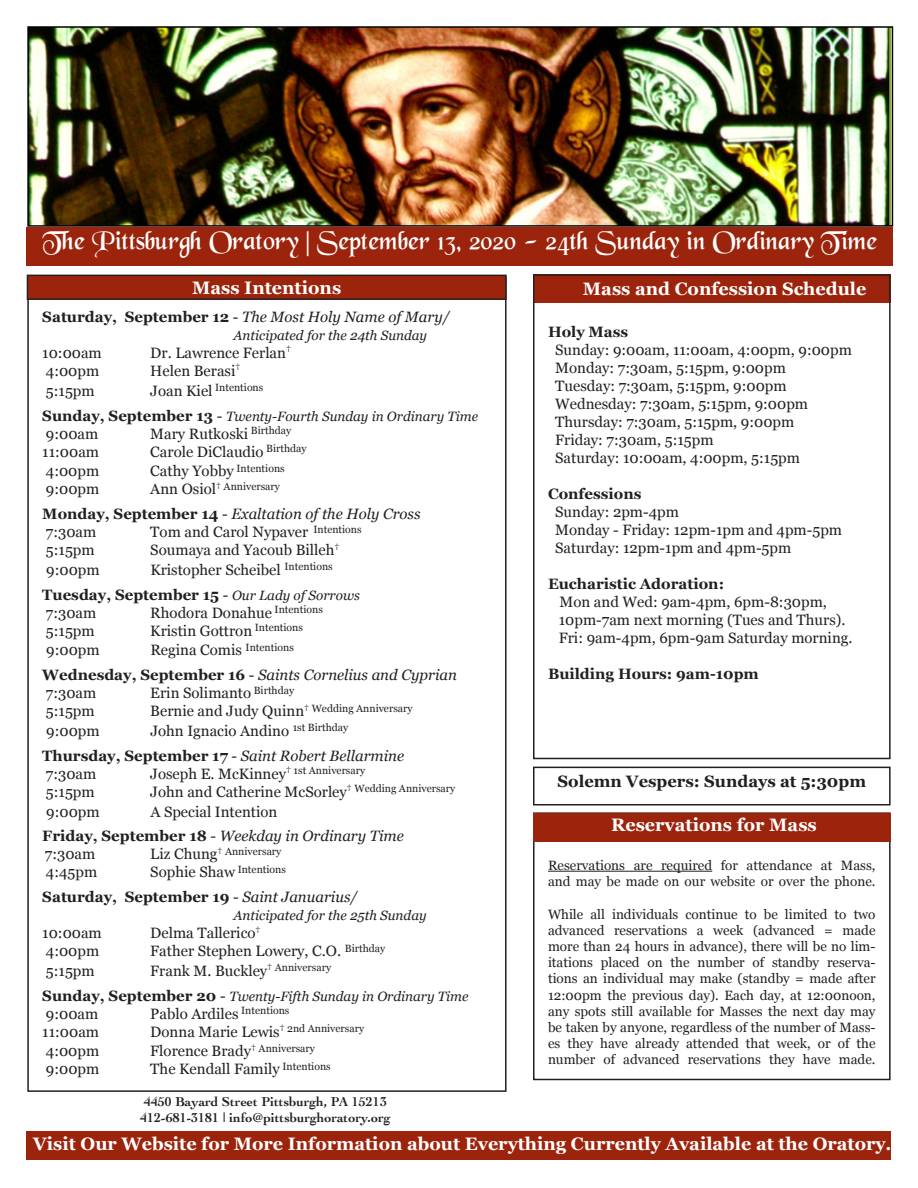
<style>
.page{position:relative;width:918px;height:1188px;background:#fff}
.page>*{position:absolute;margin:0;border:0;box-sizing:border-box;transform-origin:0 0}
.t1{font:27px "Black Chancery";color:#fff}
.t2{font:700 18px "Georgia";color:#fff}
.t3{font:700 16.5px "Georgia";color:#231f20}
.t4{font:15px/18px "Georgia";color:#231f20}
.t5{font:italic 15px "Georgia";color:#231f20}
.t6{font:700 15px "Georgia";color:#231f20}
.t7{font:13.5px/16.2px "Georgia";color:#231f20}
.t8{font:italic 13.5px "Georgia";color:#231f20}
.t9{font:700 13.5px "Cochin";color:#231f20}
.t10{font:10.5px "Georgia";color:#231f20}
.s1{font-weight:700;font-style:normal}
.s2{font-style:normal}
.s3{font-size:15px}
.s4{font-weight:700;font-style:normal;font-size:15px}
.s5{font-style:normal;font-size:15px}
.s6{font-weight:400}
.s7{font-weight:400;font-style:italic;font-size:13.5px}
.s8{font-weight:400;font-style:italic}
</style>
<div class="page">
<div style="left:533px;top:274px;width:358px;height:29px;background:#9c240c"></div>
<div style="left:27px;top:227px;width:866px;height:39px;background:#9c240c"></div>
<div style="left:27px;top:275px;width:479px;height:24px;background:#9c240c"></div>
<div style="left:27px;top:275px;width:480px;height:25px;border:2px solid #231f20"></div>
<div style="left:533px;top:274px;width:358px;height:485px;border:2px solid #231f20"></div>
<div style="left:533px;top:767px;width:358px;height:39px;border:2px solid #231f20"></div>
<img style="left:30px;top:29px;width:860px;height:195px">
<div style="left:27px;top:26px;width:866px;height:201px;border:2px solid #010203"></div>
<hr style="left:548px;top:871px;width:164px;height:1px;background:#231f20">
<div style="left:533px;top:812px;width:358px;height:268px;border:2px solid #231f20"></div>
<div style="left:533px;top:813px;width:358px;height:29px;background:#9c240c"></div>
<div style="left:27px;top:1131px;width:864px;height:29px;background:#9c240c"></div>
<p class="t1" style="left:42px;top:227px;width:837px">The Pittsburgh Oratory | September 13, 2020 - 24th Sunday in Ordinary Time</p>
<p class="t2" style="left:192px;top:274px;width:151px">Mass Intentions</p>
<p class="t5" style="left:42px;top:306px;width:409px"><span class="s1">Saturday, September 12</span> <span class="s2">-</span> The Most Holy Name of Mary/</p>
<p class="t8" style="left:234px;top:325px;width:195px">Anticipated for the 24th Sunday</p>
<p class="t4" style="left:42px;top:343px;width:61px">10:00am</p>
<p class="t4" style="left:150px;top:343px;width:142px">Dr. Lawrence Ferlan<sup>†</sup></p>
<p class="t4" style="left:46px;top:361px;width:55px">4:00pm</p>
<p class="t4" style="left:150px;top:361px;width:92px">Helen Berasi<sup>†</sup></p>
<p class="t4" style="left:46px;top:381px;width:50px">5:15pm</p>
<p class="t10" style="left:150px;top:380px;width:115px"><span class="s3">Joan Kiel</span> Intentions</p>
<p class="t8" style="left:42px;top:406px;width:437px"><span class="s4">Sunday, September 13</span> <span class="s5">-</span> Twenty-Fourth Sunday in Ordinary Time</p>
<p class="t4" style="left:46px;top:424px;width:54px">9:00am</p>
<p class="t4" style="left:150px;top:424px;width:142px">Mary Rutkoski <sup>Birthday</sup></p>
<p class="t4" style="left:42px;top:442px;width:58px">11:00am</p>
<p class="t4" style="left:150px;top:442px;width:158px">Carole DiClaudio <sup>Birthday</sup></p>
<p class="t4" style="left:46px;top:462px;width:55px">4:00pm</p>
<p class="t4" style="left:150px;top:462px;width:136px">Cathy Yobby <sup>Intentions</sup></p>
<p class="t4" style="left:46px;top:480px;width:55px">9:00pm</p>
<p class="t10" style="left:150px;top:479px;width:131px"><span class="s3">Ann Osiol</span>† Anniversary</p>
<p class="t5" style="left:42px;top:503px;width:380px"><span class="s1">Monday, September 14</span> <span class="s2">-</span> Exaltation of the Holy Cross</p>
<p class="t4" style="left:46px;top:522px;width:52px">7:30am</p>
<p class="t4" style="left:150px;top:522px;width:213px">Tom and Carol Nypaver <sup>Intentions</sup></p>
<p class="t4" style="left:46px;top:540px;width:50px">5:15pm</p>
<p class="t4" style="left:150px;top:540px;width:191px">Soumaya and Yacoub Billeh<sup>†</sup></p>
<p class="t4" style="left:46px;top:560px;width:55px">9:00pm</p>
<p class="t4" style="left:150px;top:560px;width:184px">Kristopher Scheibel <sup>Intentions</sup></p>
<p class="t6" style="left:42px;top:583px;width:319px">Tuesday, September 15 <span class="s6">-</span> <span class="s7">Our Lady of Sorrows</span></p>
<p class="t4" style="left:46px;top:603px;width:52px">7:30am</p>
<p class="t4" style="left:150px;top:603px;width:174px">Rhodora Donahue <sup>Intentions</sup></p>
<p class="t4" style="left:46px;top:621px;width:50px">5:15pm</p>
<p class="t4" style="left:150px;top:621px;width:154px">Kristin Gottron <sup>Intentions</sup></p>
<p class="t4" style="left:46px;top:641px;width:55px">9:00pm</p>
<p class="t4" style="left:150px;top:641px;width:145px">Regina Comis <sup>Intentions</sup></p>
<p class="t5" style="left:42px;top:664px;width:416px"><span class="s1">Wednesday, September 16</span> <span class="s2">-</span> Saints Cornelius and Cyprian</p>
<p class="t4" style="left:46px;top:683px;width:52px">7:30am</p>
<p class="t4" style="left:150px;top:683px;width:145px">Erin Solimanto <sup>Birthday</sup></p>
<p class="t4" style="left:46px;top:701px;width:50px">5:15pm</p>
<p class="t10" style="left:150px;top:700px;width:264px"><span class="s3">Bernie and Judy Quinn</span>† Wedding Anniversary</p>
<p class="t4" style="left:46px;top:721px;width:55px">9:00pm</p>
<p class="t4" style="left:150px;top:721px;width:200px">John Ignacio Andino <sup>1st</sup> <sup>Birthday</sup></p>
<p class="t5" style="left:42px;top:745px;width:363px"><span class="s1">Thursday, September 17</span> <span class="s2">-</span> Saint Robert Bellarmine</p>
<p class="t4" style="left:46px;top:764px;width:52px">7:30am</p>
<p class="t4" style="left:150px;top:764px;width:216px">Joseph E. McKinney<sup>†</sup> <sup>1st</sup> <sup>Anniversary</sup></p>
<p class="t4" style="left:46px;top:782px;width:50px">5:15pm</p>
<p class="t4" style="left:150px;top:782px;width:307px">John and Catherine McSorley<sup>†</sup> <sup>Wedding</sup> <sup>Anniversary</sup></p>
<p class="t4" style="left:46px;top:802px;width:55px">9:00pm</p>
<p class="t4" style="left:150px;top:802px;width:129px">A Special Intention</p>
<p class="t5" style="left:42px;top:825px;width:363px"><span class="s1">Friday, September 18</span> <span class="s2">-</span> Weekday in Ordinary Time</p>
<p class="t4" style="left:45px;top:844px;width:52px">7:30am</p>
<p class="t10" style="left:150px;top:843px;width:133px"><span class="s3">Liz Chung</span>† Anniversary</p>
<p class="t4" style="left:46px;top:862px;width:53px">4:45pm</p>
<p class="t4" style="left:150px;top:862px;width:137px">Sophie Shaw <sup>Intentions</sup></p>
<p class="t6" style="left:42px;top:886px;width:317px">Saturday, September 19 <span class="s6">-</span> <span class="s8">Saint Januarius/</span></p>
<p class="t8" style="left:234px;top:906px;width:195px">Anticipated for the 25th Sunday</p>
<p class="t4" style="left:42px;top:923px;width:61px">10:00am</p>
<p class="t4" style="left:150px;top:923px;width:112px">Delma Tallerico<sup>†</sup></p>
<p class="t4" style="left:46px;top:941px;width:55px">4:00pm</p>
<p class="t4" style="left:150px;top:941px;width:236px">Father Stephen Lowery, C.O. <sup>Birthday</sup></p>
<p class="t4" style="left:46px;top:961px;width:50px">5:15pm</p>
<p class="t4" style="left:150px;top:961px;width:182px">Frank M. Buckley<sup>†</sup> <sup>Anniversary</sup></p>
<p class="t8" style="left:42px;top:986px;width:428px"><span class="s4">Sunday, September 20</span> <span class="s5">-</span> Twenty-Fifth Sunday in Ordinary Time</p>
<p class="t4" style="left:46px;top:1004px;width:54px">9:00am</p>
<p class="t4" style="left:150px;top:1004px;width:141px">Pablo Ardiles <sup>Intentions</sup></p>
<p class="t4" style="left:42px;top:1022px;width:58px">11:00am</p>
<p class="t4" style="left:150px;top:1022px;width:215px">Donna Marie Lewis<sup>†</sup> <sup>2nd</sup> <sup>Anniversary</sup></p>
<p class="t4" style="left:46px;top:1042px;width:55px">4:00pm</p>
<p class="t4" style="left:150px;top:1042px;width:166px">Florence Brady<sup>†</sup> <sup>Anniversary</sup></p>
<p class="t4" style="left:46px;top:1060px;width:55px">9:00pm</p>
<p class="t4" style="left:150px;top:1060px;width:182px">The Kendall Family <sup>Intentions</sup></p>
<p class="t9" style="left:144px;top:1092px;width:245px">4450 Bayard Street Pittsburgh, PA 15213</p>
<p class="t9" style="left:140px;top:1109px;width:252px">412-681-3181 | info@pittsburghoratory.org</p>
<p class="t2" style="left:583px;top:276px;width:285px">Mass and Confession Schedule</p>
<p class="t6" style="left:548px;top:320px;width:82px">Holy Mass</p>
<p class="t4" style="left:555px;top:340px;width:298px">Sunday: 9:00am, 11:00am, 4:00pm, 9:00pm</p>
<p class="t4" style="left:555px;top:358px;width:232px">Monday: 7:30am, 5:15pm, 9:00pm</p>
<p class="t4" style="left:555px;top:376px;width:233px">Tuesday: 7:30am, 5:15pm, 9:00pm</p>
<p class="t4" style="left:555px;top:394px;width:254px">Wednesday: 7:30am, 5:15pm, 9:00pm</p>
<p class="t4" style="left:555px;top:412px;width:241px">Thursday: 7:30am, 5:15pm, 9:00pm</p>
<p class="t4" style="left:555px;top:430px;width:160px">Friday: 7:30am, 5:15pm</p>
<p class="t4" style="left:555px;top:448px;width:246px">Saturday: 10:00am, 4:00pm, 5:15pm</p>
<p class="t6" style="left:548px;top:482px;width:95px">Confessions</p>
<p class="t4" style="left:555px;top:502px;width:125px">Sunday: 2pm-4pm</p>
<p class="t4" style="left:555px;top:520px;width:288px">Monday - Friday: 12pm-1pm and 4pm-5pm</p>
<p class="t4" style="left:555px;top:538px;width:238px">Saturday: 12pm-1pm and 4pm-5pm</p>
<p class="t6" style="left:548px;top:572px;width:178px">Eucharistic Adoration:</p>
<p class="t4" style="left:559px;top:592px;width:288px">Mon and Wed: 9am-4pm, 6pm-8:30pm,<br>10pm-7am next morning (Tues and Thurs).</p>
<p class="t4" style="left:559px;top:628px;width:295px">Fri: 9am-4pm, 6pm-9am Saturday morning.</p>
<p class="t6" style="left:548px;top:662px;width:212px">Building Hours: 9am-10pm</p>
<p class="t3" style="left:557px;top:769px;width:310px">Solemn Vespers: Sundays at 5:30pm</p>
<p class="t2" style="left:611px;top:811px;width:207px">Reservations for Mass</p>
<p class="t7" style="left:548px;top:857px;width:329px">Reservations are required for attendance at Mass, and may be made on our website or over the phone.</p>
<p class="t7" style="left:548px;top:905px;width:329px;text-align:justify">While all individuals continue to be limited to two advanced reservations a week (advanced = made more than 24 hours in advance), there will be no lim&shy;itations placed on the number of standby reserva&shy;tions an individual may make (standby = made after 12:00pm the previous day). Each day, at 12:00noon, any spots still available for Masses the next day may be taken by anyone, regardless of the number of Mass&shy;es they have already attended that week, or of the number of advanced reservations they have made.</p>
<p class="t2" style="left:33px;top:1131px;width:860px">Visit Our Website for More Information about Everything Currently Available at the Oratory.</p>
</div>
